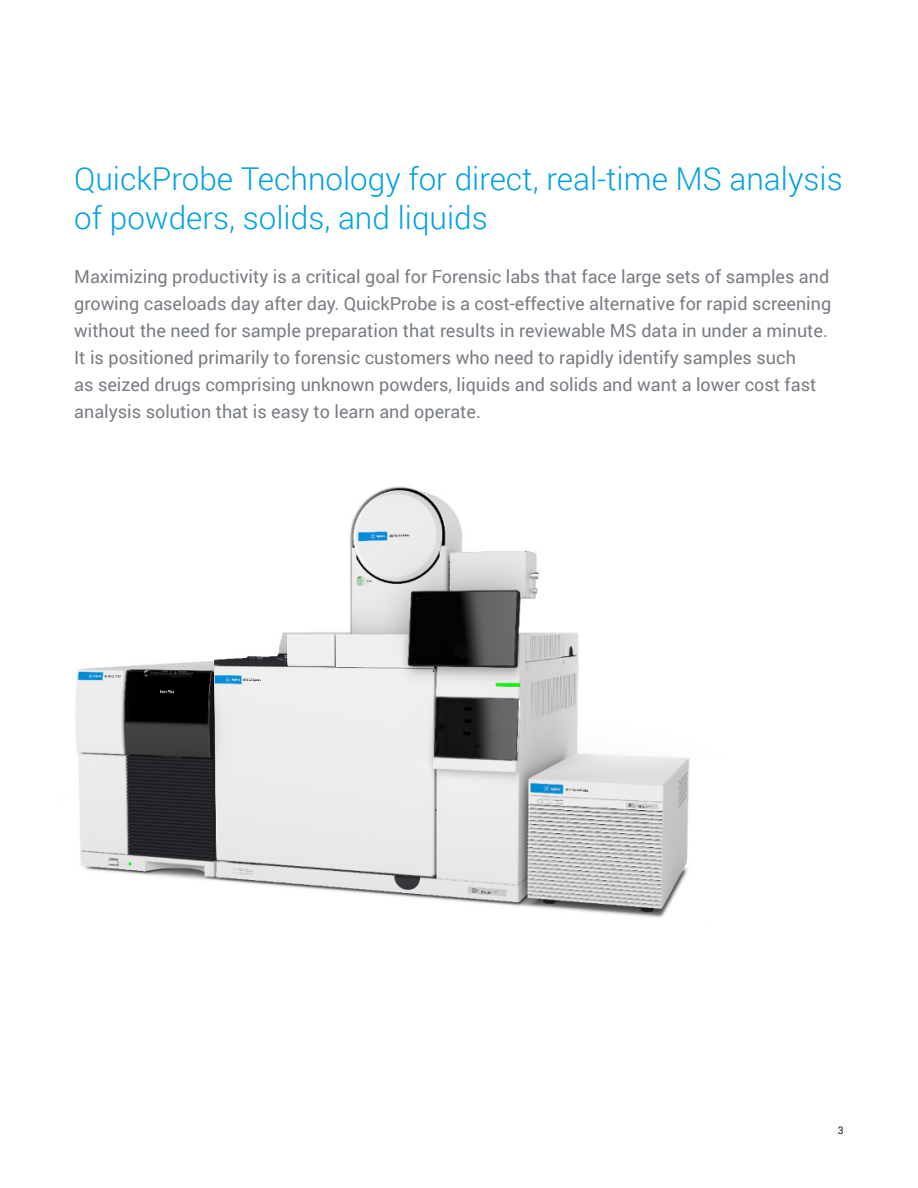
<style>
.page{position:relative;width:918px;height:1188px;background:#fff}
.page>*{position:absolute;margin:0;border:0;box-sizing:border-box;transform-origin:0 0}
.BROCHURE_int_head_bl{font:300 31.5px/39px "Roboto";color:#00a1e3}
.BROCHURE_paragraph_g{font:18px/27px "Roboto";color:#787d83}
.t1{font:10.5px "Roboto";color:#231f20}
</style>
<div class="page">
<img style="left:75px;top:486px;width:614px;height:432px">
<p class="BROCHURE_int_head_bl" style="left:74px;top:158px;width:770px">QuickProbe Technology for direct, real-time MS analysis of powders, solids, and liquids</p>
<p class="BROCHURE_paragraph_g" style="left:74px;top:263px;width:759px">Maximizing productivity is a critical goal for Forensic labs that face large sets of samples and growing caseloads day after day. QuickProbe is a cost-effective alternative for rapid screening without the need for sample preparation that results in reviewable MS data in under a minute.<br>It is positioned primarily to forensic customers who need to rapidly identify samples such<br>as seized drugs comprising unknown powders, liquids and solids and want a lower cost fast analysis solution that is easy to learn and operate.</p>
<p class="t1" style="left:838px;top:1123px;width:7px">3</p>
</div>
